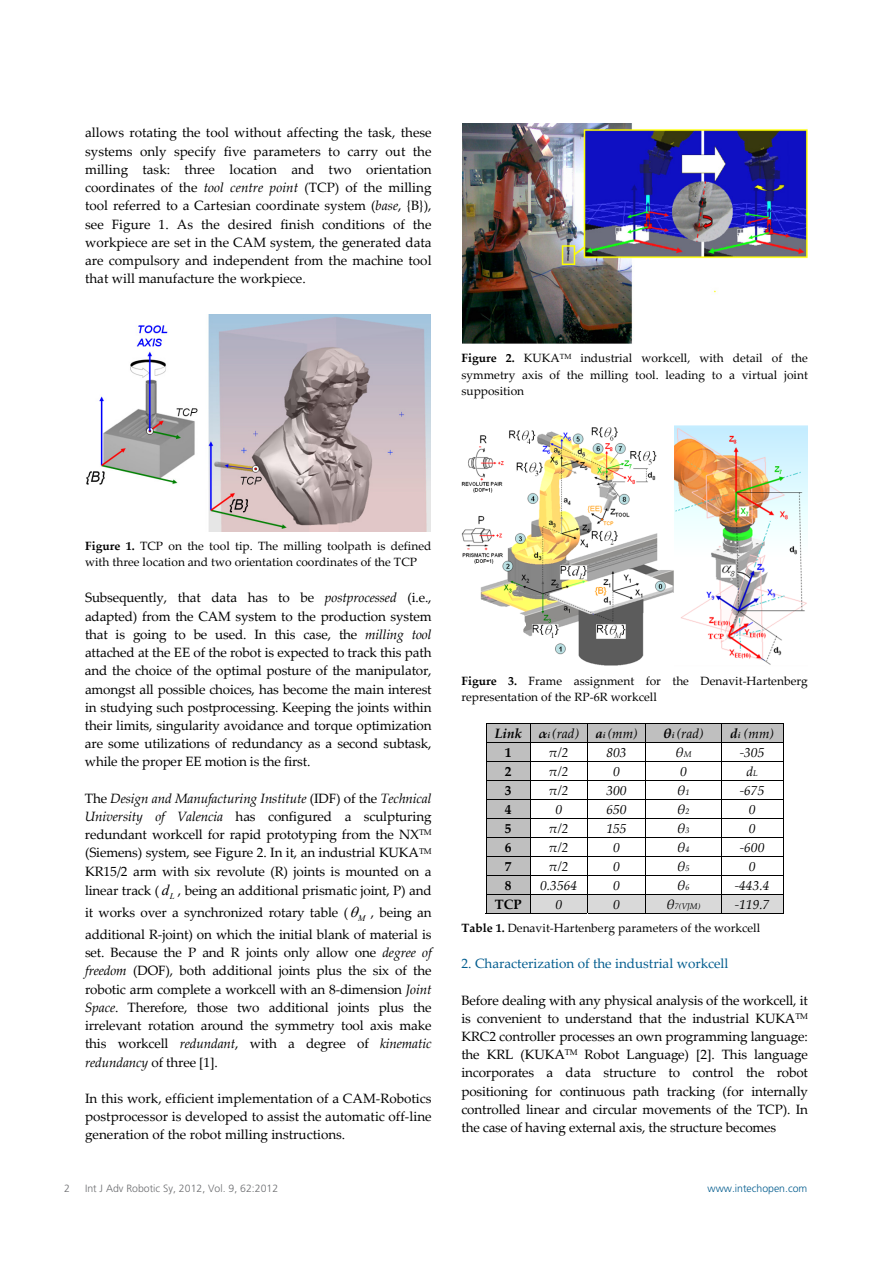
<style>
.page{position:relative;width:893px;height:1263px;background:#fff}
.page>*{position:absolute;margin:0;border:0;box-sizing:border-box;transform-origin:0 0}
.t1{font:13.5px/18.1px "Palatino Linotype";letter-spacing:-.01em;color:#000;text-align:justify}
.t2{font:italic 13.5px "Palatino Linotype";color:#000}
.t3{font:13.5px "Palatino Linotype";color:#005c8e}
.t4{font:700 13.5px "Palatino Linotype";color:#000}
.t5{font:12px/16.4px "Palatino Linotype";color:#000}
.t6{font:300 10.5px "Frutiger";color:#6c6d70}
.t7{font:300 10.5px "Frutiger";color:#005b8d}
.t8{font:italic 8.25px "Palatino Linotype";color:#000}
.s1{font-style:italic}
.s2{font-weight:700}
.s3{font-family:"Times New Roman";font-style:italic;font-size:15px}
.s4{font-weight:700;font-size:8.25px}
.s5{font-size:8.25px}
.s6{font-size:13.5px}
</style>
<div class="page">
<img style="left:86px;top:314px;width:345px;height:218px">
<img style="left:462px;top:123px;width:345px;height:221px">
<img style="left:461px;top:425px;width:346px;height:241px">
<div style="left:487px;top:724px;width:43px;height:18px;background:#bfbfbf"></div>
<div style="left:531px;top:724px;width:56px;height:18px;background:#bfbfbf"></div>
<div style="left:588px;top:724px;width:57px;height:18px;background:#bfbfbf"></div>
<div style="left:646px;top:724px;width:75px;height:18px;background:#bfbfbf"></div>
<div style="left:721px;top:724px;width:62px;height:18px;background:#bfbfbf"></div>
<hr style="left:486px;top:723px;width:297px;height:1px;background:#000">
<div style="left:487px;top:743px;width:43px;height:18px;background:#bfbfbf"></div>
<hr style="left:486px;top:742px;width:297px;height:1px;background:#000">
<div style="left:487px;top:762px;width:43px;height:18px;background:#bfbfbf"></div>
<hr style="left:486px;top:761px;width:297px;height:1px;background:#000">
<div style="left:487px;top:781px;width:43px;height:18px;background:#bfbfbf"></div>
<hr style="left:486px;top:780px;width:297px;height:1px;background:#000">
<div style="left:487px;top:800px;width:43px;height:18px;background:#bfbfbf"></div>
<hr style="left:486px;top:799px;width:297px;height:1px;background:#000">
<div style="left:487px;top:819px;width:43px;height:18px;background:#bfbfbf"></div>
<hr style="left:486px;top:818px;width:297px;height:1px;background:#000">
<div style="left:487px;top:838px;width:43px;height:18px;background:#bfbfbf"></div>
<hr style="left:486px;top:837px;width:297px;height:1px;background:#000">
<div style="left:487px;top:856px;width:43px;height:19px;background:#bfbfbf"></div>
<hr style="left:486px;top:856px;width:297px;height:1px;background:#000">
<div style="left:487px;top:875px;width:43px;height:19px;background:#bfbfbf"></div>
<hr style="left:486px;top:875px;width:297px;height:1px;background:#000">
<div style="left:487px;top:894px;width:43px;height:19px;background:#bfbfbf"></div>
<div style="left:531px;top:894px;width:56px;height:19px;background:#d9d9d9"></div>
<div style="left:588px;top:894px;width:57px;height:19px;background:#d9d9d9"></div>
<div style="left:646px;top:894px;width:75px;height:19px;background:#d9d9d9"></div>
<div style="left:721px;top:894px;width:62px;height:19px;background:#d9d9d9"></div>
<hr style="left:486px;top:894px;width:297px;height:1px;background:#000">
<svg style="left:486px;top:724px;width:1px;height:189px"></svg>
<hr style="left:486px;top:913px;width:44px;height:1px;background:#000">
<svg style="left:530px;top:724px;width:1px;height:189px"></svg>
<hr style="left:531px;top:913px;width:56px;height:1px;background:#000">
<svg style="left:587px;top:724px;width:1px;height:189px"></svg>
<hr style="left:588px;top:913px;width:57px;height:1px;background:#000">
<svg style="left:645px;top:724px;width:1px;height:189px"></svg>
<hr style="left:646px;top:913px;width:75px;height:1px;background:#000">
<svg style="left:721px;top:724px;width:1px;height:189px"></svg>
<hr style="left:721px;top:913px;width:62px;height:1px;background:#000">
<svg style="left:783px;top:723px;width:1px;height:191px"></svg>
<p class="t1" style="left:85px;top:123px;width:348px">allows rotating the tool without affecting the task, these systems only specify five parameters to carry out the milling task: three location and two orientation coordinates of the <span class="s1">tool centre point</span> (TCP) of the milling tool referred to a Cartesian coordinate system (<span class="s1">base</span>, {B}), see Figure 1. As the desired finish conditions of the workpiece are set in the CAM system, the generated data are compulsory and independent from the machine tool that will manufacture the workpiece.</p>
<p class="t5" style="left:461px;top:350px;width:348px;text-align:justify"><span class="s2">Figure 2.</span> KUKA<sup>TM</sup> industrial workcell, with detail of the symmetry axis of the milling tool. leading to a virtual joint supposition</p>
<p class="t5" style="left:85px;top:537px;width:348px"><span class="s2">Figure 1.</span> TCP on the tool tip. The milling toolpath is defined with three location and two orientation coordinates of the TCP</p>
<p class="t1" style="left:85px;top:588px;width:348px">Subsequently, that data has to be <span class="s1">postprocessed</span> (i.e., adapted) from the CAM system to the production system that is going to be used. In this case, the <span class="s1">milling tool </span>attached at the EE of the robot is expected to track this path and the choice of the optimal posture of the manipulator, amongst all possible choices, has become the main interest in studying such postprocessing. Keeping the joints within their limits, singularity avoidance and torque optimization are some utilizations of redundancy as a second subtask, while the proper EE motion is the first.</p>
<p class="t1" style="left:85px;top:788px;width:348px">The <span class="s1">Design and Manufacturing Institute</span> (IDF) of the <span class="s1">Technical University of Valencia</span> has configured a sculpturing redundant workcell for rapid prototyping from the NX<sup>TM </sup>(Siemens) system, see Figure 2. In it, an industrial KUKA<sup>TM </sup>KR15/2 arm with six revolute (R) joints is mounted on a linear track ( <sub>L</sub><span class="s3">d</span> , being an additional prismatic joint, P) and</p>
<p class="t1" style="left:85px;top:901px;width:348px;line-height:21.8px">it works over a synchronized rotary table (❑<sub>M</sub> , being an additional R‐joint) on which the initial blank of material is</p>
<p class="t1" style="left:85px;top:943px;width:348px">set. Because the P and R joints only allow one <span class="s1">degree of freedom</span> (DOF), both additional joints plus the six of the robotic arm complete a workcell with an 8‐dimension <span class="s1">Joint Space</span>. Therefore, those two additional joints plus the irrelevant rotation around the symmetry tool axis make this workcell <span class="s1">redundant</span>, with a degree of <span class="s1">kinematic redundancy</span> of three [1].</p>
<p class="t1" style="left:85px;top:1089px;width:348px">In this work, efficient implementation of a CAM‐Robotics postprocessor is developed to assist the automatic off‐line generation of the robot milling instructions.</p>
<p class="t5" style="left:461px;top:672px;width:348px"><span class="s2">Figure 3.</span> Frame assignment for the Denavit‐Hartenberg representation of the RP‐6R workcell</p>
<p class="t2" style="left:494px;top:724px;width:145px"><span class="s2">Link α</span><span class="s4">i</span> (rad) <span class="s2">a</span><span class="s4">i</span> (mm)</p>
<p class="t2" style="left:663px;top:724px;width:42px"><span class="s2">θ</span><span class="s4">i</span> (rad)</p>
<p class="t2" style="left:730px;top:724px;width:45px"><span class="s2">d</span><span class="s4">i</span> (mm)</p>
<p class="t4" style="left:505px;top:743px;width:8px">1</p>
<p class="t2" style="left:549px;top:743px;width:21px">π/2</p>
<p class="t2" style="left:606px;top:743px;width:22px">803</p>
<p class="t2" style="left:675px;top:743px;width:18px">θ<span class="s5">M</span></p>
<p class="t2" style="left:740px;top:743px;width:26px">‐305</p>
<p class="t4" style="left:505px;top:762px;width:8px">2</p>
<p class="t2" style="left:549px;top:762px;width:21px">π/2</p>
<p class="t2" style="left:613px;top:762px;width:8px">0</p>
<p class="t2" style="left:680px;top:762px;width:8px">0</p>
<p class="t2" style="left:746px;top:762px;width:13px">d<span class="s5">L</span></p>
<p class="t4" style="left:505px;top:781px;width:8px">3</p>
<p class="t2" style="left:549px;top:781px;width:21px">π/2</p>
<p class="t2" style="left:606px;top:781px;width:22px">300</p>
<p class="t2" style="left:677px;top:781px;width:14px">θ<span class="s5">1</span></p>
<p class="t2" style="left:740px;top:781px;width:26px">‐675</p>
<p class="t4" style="left:505px;top:800px;width:8px">4</p>
<p class="t2" style="left:555px;top:800px;width:8px">0</p>
<p class="t2" style="left:606px;top:800px;width:22px">650</p>
<p class="t2" style="left:677px;top:800px;width:14px">θ<span class="s5">2</span></p>
<p class="t2" style="left:749px;top:800px;width:8px">0</p>
<p class="t4" style="left:505px;top:819px;width:8px">5</p>
<p class="t2" style="left:549px;top:819px;width:21px">π/2</p>
<p class="t2" style="left:606px;top:819px;width:22px">155</p>
<p class="t2" style="left:677px;top:819px;width:14px">θ<span class="s5">3</span></p>
<p class="t2" style="left:749px;top:819px;width:8px">0</p>
<p class="t4" style="left:505px;top:838px;width:8px">6</p>
<p class="t2" style="left:549px;top:838px;width:21px">π/2</p>
<p class="t2" style="left:613px;top:838px;width:8px">0</p>
<p class="t2" style="left:677px;top:838px;width:14px">θ<span class="s5">4</span></p>
<p class="t2" style="left:740px;top:838px;width:26px">‐600</p>
<p class="t4" style="left:505px;top:856px;width:8px">7</p>
<p class="t2" style="left:549px;top:856px;width:21px">π/2</p>
<p class="t2" style="left:613px;top:856px;width:8px">0</p>
<p class="t2" style="left:677px;top:856px;width:14px">θ<span class="s5">5</span></p>
<p class="t2" style="left:749px;top:856px;width:8px">0</p>
<p class="t4" style="left:505px;top:875px;width:8px">8</p>
<p class="t2" style="left:540px;top:875px;width:39px">0.3564</p>
<p class="t2" style="left:613px;top:875px;width:8px">0</p>
<p class="t2" style="left:677px;top:875px;width:14px">θ<span class="s5">6</span></p>
<p class="t2" style="left:735px;top:875px;width:36px">‐443.4</p>
<p class="t4" style="left:495px;top:894px;width:28px">TCP</p>
<p class="t2" style="left:555px;top:894px;width:8px">0</p>
<p class="t2" style="left:613px;top:894px;width:8px">0</p>
<p class="t8" style="left:666px;top:900px;width:35px"><span class="s6">θ</span>7(VJM)</p>
<p class="t2" style="left:735px;top:894px;width:36px">‐119.7</p>
<p class="t5" style="left:461px;top:919px;width:300px"><span class="s2">Table 1.</span> Denavit‐Hartenberg parameters of the workcell</p>
<p class="t3" style="left:461px;top:954px;width:269px">2. Characterization of the industrial workcell</p>
<p class="t1" style="left:461px;top:990px;width:348px">Before dealing with any physical analysis of the workcell, it is convenient to understand that the industrial KUKA<sup>TM </sup>KRC2 controller processes an own programming language: the KRL (KUKA<sup>TM</sup> Robot Language) [2]. This language incorporates a data structure to control the robot positioning for continuous path tracking (for internally controlled linear and circular movements of the TCP). In the case of having external axis, the structure becomes</p>
<p class="t6" style="left:64px;top:1182px;width:7px">2</p>
<p class="t6" style="left:85px;top:1182px;width:195px">Int J Adv Robotic Sy, 2012, Vol. 9, 62:2012</p>
<p class="t7" style="left:707px;top:1182px;width:101px">www.intechopen.com</p>
</div>
